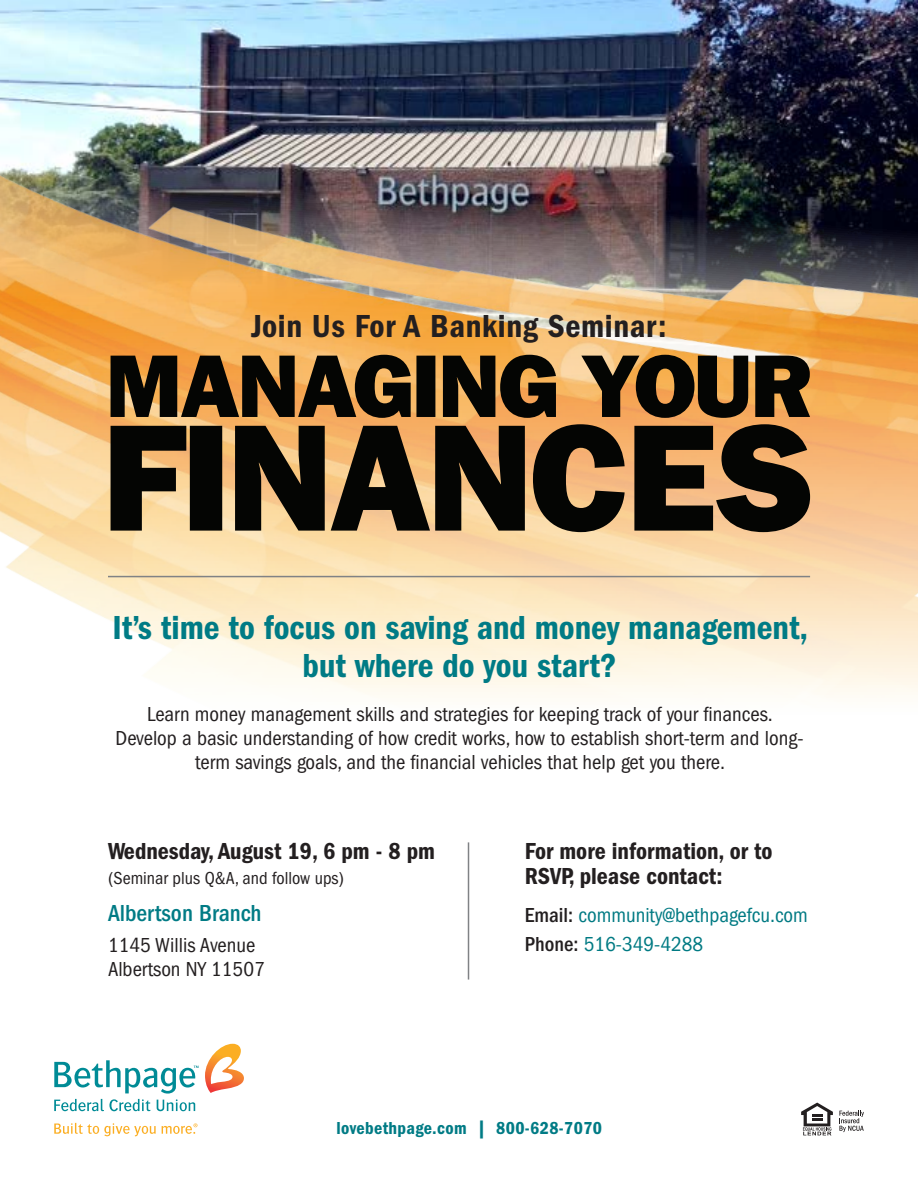
<style>
.page{position:relative;width:918px;height:1188px;background:#fff}
.page>*{position:absolute;margin:0;border:0;box-sizing:border-box;transform-origin:0 0}
.t1{font:34.5px/37.5px "ITC Franklin Gothic Std Dm Cd";color:#007b85;text-align:center}
.t2{font:33px "ITC Franklin Gothic Std Dm Cd";letter-spacing:.02em;color:#231f20}
.t3{font:24px/25.5px "ITC Franklin Gothic Std Dm Cd";color:#231f20}
.t4{font:500 condensed 24px "ITC Franklin Gothic Std";color:#007b85}
.t5{font:condensed 21px/24px "ITC Franklin Gothic Std";color:#231f20;text-align:center}
.t6{font:condensed 21px "ITC Franklin Gothic Std";color:#007a83}
.t7{font:18px "ITC Franklin Gothic Std Dm Cd";letter-spacing:.02em;color:#007b85}
.t8{font:condensed 18px "ITC Franklin Gothic Std";color:#231f20}
.s1{font-weight:500;color:#231f20}
</style>
<div class="page">
<img style="left:0;top:0;width:918px;height:97px">
<img style="left:0;top:97px;width:918px;height:856px">
<svg style="left:54px;top:1123px;width:102px;height:13px"></svg>
<svg style="left:162px;top:1123px;width:35px;height:11px"></svg>
<svg style="left:205px;top:1044px;width:39px;height:49px"></svg>
<svg style="left:54px;top:1060px;width:145px;height:51px"></svg>
<svg style="left:839px;top:1111px;width:25px;height:21px"></svg>
<svg style="left:801px;top:1103px;width:32px;height:32px"></svg>
<svg style="left:111px;top:424px;width:699px;height:108px;background:#5c4931"></svg>
<svg style="left:111px;top:355px;width:699px;height:63px;background:#5f4626"></svg>
<hr style="left:108px;top:576px;width:702px;height:1px;background:#808285">
<hr style="left:468px;top:842px;width:1px;height:138px;background:#808285">
<p class="t2" style="left:251px;top:307px;width:417px">Join Us For A Banking Seminar:</p>
<p class="t1" style="left:112px;top:609px;width:698px">It’s time to focus on saving and money management, but where do you start?</p>
<p class="t5" style="left:116px;top:702px;width:689px">Learn money management skills and strategies for keeping track of your finances.<br>Develop a basic understanding of how credit works, how to establish short-term and long&shy;term savings goals, and the financial vehicles that help get you there.</p>
<p class="t3" style="left:108px;top:838px;width:329px">Wednesday, August 19, 6 pm - 8 pm</p>
<p class="t8" style="left:108px;top:868px;width:238px">(Seminar plus Q&amp;A, and follow ups)</p>
<p class="t4" style="left:108px;top:900px;width:155px">Albertson Branch</p>
<p class="t5" style="left:108px;top:933px;width:149px">1145 Willis Avenue</p>
<p class="t5" style="left:108px;top:957px;width:158px">Albertson NY 11507</p>
<p class="t3" style="left:525px;top:838px;width:249px">For more information, or to<br>RSVP, please contact:</p>
<p class="t6" style="left:525px;top:903px;width:285px"><span class="s1">Email:</span> community@bethpagefcu.com</p>
<p class="t6" style="left:525px;top:933px;width:180px"><span class="s1">Phone:</span> 516-349-4288</p>
<p class="t7" style="left:336px;top:1118px;width:267px">lovebethpage.com | 800-628-7070</p>
</div>
